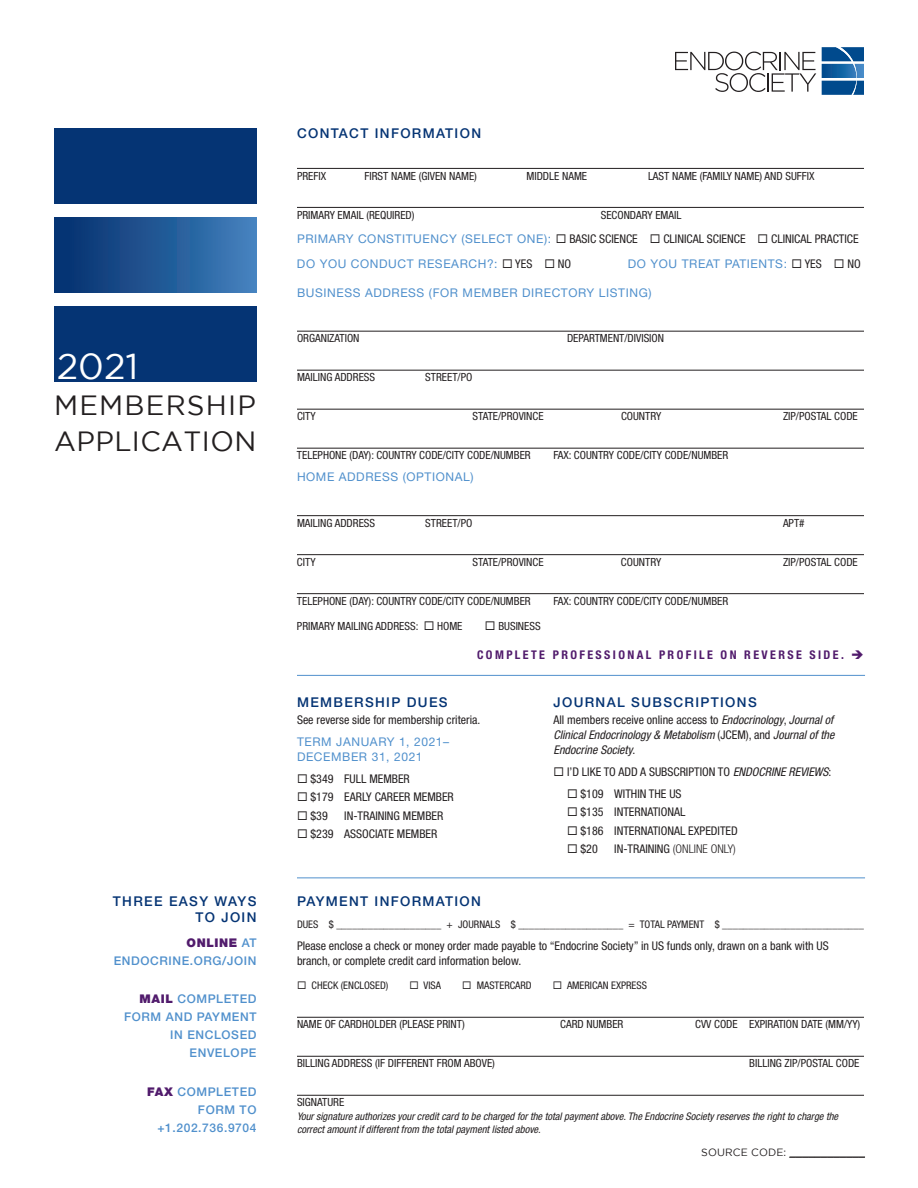
<style>
.page{position:relative;width:918px;height:1188px;background:#fff}
.page>*{position:absolute;margin:0;border:0;box-sizing:border-box;transform-origin:0 0}
.t1{font:36px "Gotham";color:#fff}
.t2{font:27.75px/36px "Gotham";letter-spacing:.015em;color:#231f20}
.t3{font:500 13.5px/16.5px "Helvetica Neue LT Std";letter-spacing:.1em;color:#053474;text-align:right}
.t4{font:condensed 12px/15px "Helvetica Neue LT Std";color:#231f20}
.t5{font:12px/24.8px "Helvetica Neue LT Std";letter-spacing:.05em;color:#5090cc}
.t6{font:italic condensed 12px/15px "Helvetica Neue LT Std";color:#231f20;text-align:justify}
.t7{font:500 12px/18px "Helvetica Neue LT Std";letter-spacing:.05em;color:#5090cc;text-align:right}
.t8{font:700 condensed 12px "Helvetica Neue LT Std";letter-spacing:.2em;color:#511b6c}
.t9{font:300 condensed 12px "Helvetica Neue LT Std";color:#231f20}
.t10{font:condensed 11.25px "Helvetica Neue LT Std";color:#231f20}
.t11{font:italic condensed 10.5px/13.5px "Helvetica Neue LT Std";color:#231f20}
.t12{font:condensed 10.5px "Helvetica Neue LT Std";color:#231f20}
.t13{font:10.5px "Gotham";letter-spacing:.015em;color:#231f20}
.s1{font-weight:900;color:#511b6c}
.s2{color:#231f20}
.s3{font-stretch:condensed;color:#231f20}
.s4{font-style:normal}
.s5{font-style:italic}
.s6{font-weight:400}
</style>
<div class="page">
<svg style="left:675px;top:52px;width:141px;height:40px"></svg>
<svg style="left:822px;top:47px;width:42px;height:48px;background:#2e6da5"></svg>
<hr style="left:789px;top:1157px;width:76px;height:1px;background:#231f20">
<hr style="left:297px;top:168px;width:567px;height:1px;background:#231f20">
<hr style="left:297px;top:207px;width:567px;height:1px;background:#231f20">
<hr style="left:297px;top:331px;width:567px;height:1px;background:#231f20">
<hr style="left:297px;top:370px;width:567px;height:1px;background:#231f20">
<hr style="left:297px;top:409px;width:567px;height:1px;background:#231f20">
<hr style="left:297px;top:448px;width:567px;height:1px;background:#231f20">
<hr style="left:297px;top:515px;width:567px;height:1px;background:#231f20">
<hr style="left:297px;top:554px;width:567px;height:1px;background:#231f20">
<hr style="left:297px;top:593px;width:567px;height:1px;background:#231f20">
<hr style="left:297px;top:1017px;width:567px;height:1px;background:#231f20">
<hr style="left:297px;top:1056px;width:567px;height:1px;background:#231f20">
<hr style="left:297px;top:1095px;width:567px;height:1px;background:#231f20">
<div style="left:54px;top:128px;width:202px;height:76px;background:#053474"></div>
<div style="left:54px;top:217px;width:202px;height:76px;background:linear-gradient(to right,#022e6d,#4280bc)"></div>
<div style="left:54px;top:307px;width:202px;height:75px;background:#053474"></div>
<hr style="left:297px;top:675px;width:568px;height:1px;background:#5090cc">
<hr style="left:297px;top:878px;width:568px;height:1px;background:#5090cc">
<h1 class="t1" style="left:57px;top:346px;width:83px">2021</h1>
<h2 class="t2" style="left:54px;top:387px;width:204px">MEMBERSHIP<br>APPLICATION</h2>
<p class="t3" style="left:113px;top:893px;width:145px">THREE EASY WAYS<br>TO JOIN</p>
<p class="t7" style="left:114px;top:934px;width:144px"><span class="s1">ONLINE</span> AT<br>ENDOCRINE.ORG/JOIN</p>
<p class="t7" style="left:124px;top:990px;width:134px"><span class="s1">MAIL</span> COMPLETED<br>FORM AND PAYMENT<br>IN ENCLOSED<br>ENVELOPE</p>
<p class="t7" style="left:147px;top:1082px;width:111px"><span class="s1">FAX</span> COMPLETED<br>FORM TO +1.202.736.9704</p>
<p class="t3" style="left:297px;top:125px;width:186px">CONTACT INFORMATION</p>
<p class="t10" style="left:297px;top:169px;width:31px">PREFIX</p>
<p class="t10" style="left:364px;top:169px;width:114px">FIRST NAME (GIVEN NAME)</p>
<p class="t10" style="left:526px;top:169px;width:62px">MIDDLE NAME</p>
<p class="t10" style="left:648px;top:169px;width:168px">LAST NAME (FAMILY NAME) AND SUFFIX</p>
<p class="t10" style="left:297px;top:208px;width:119px">PRIMARY EMAIL (REQUIRED)</p>
<p class="t10" style="left:601px;top:208px;width:82px">SECONDARY EMAIL</p>
<p class="t5" style="left:297px;top:227px;width:563px">PRIMARY CONSTITUENCY (SELECT ONE): <span class="s2">◻</span> <span class="s3">BASIC SCIENCE</span> <span class="s2">◻</span> <span class="s3">CLINICAL SCIENCE</span> <span class="s2">◻</span> <span class="s3">CLINICAL PRACTICE<br></span>DO YOU CONDUCT RESEARCH?: <span class="s2">◻</span> <span class="s3">YES</span> <span class="s2">◻</span> <span class="s3">NO</span></p>
<p class="t5" style="left:628px;top:251px;width:234px">DO YOU TREAT PATIENTS: <span class="s2">◻</span> <span class="s3">YES</span> <span class="s2">◻</span> <span class="s3">NO</span></p>
<p class="t5" style="left:297px;top:280px;width:356px">BUSINESS ADDRESS (FOR MEMBER DIRECTORY LISTING)</p>
<p class="t10" style="left:297px;top:332px;width:64px">ORGANIZATION</p>
<p class="t10" style="left:567px;top:332px;width:99px">DEPARTMENT/DIVISION</p>
<p class="t10" style="left:297px;top:371px;width:80px">MAILING ADDRESS</p>
<p class="t10" style="left:425px;top:371px;width:49px">STREET/PO</p>
<p class="t10" style="left:297px;top:410px;width:20px">CITY</p>
<p class="t10" style="left:472px;top:410px;width:73px">STATE/PROVINCE</p>
<p class="t10" style="left:621px;top:410px;width:42px">COUNTRY</p>
<p class="t10" style="left:783px;top:410px;width:76px">ZIP/POSTAL CODE</p>
<p class="t10" style="left:297px;top:449px;width:235px">TELEPHONE (DAY): COUNTRY CODE/CITY CODE/NUMBER</p>
<p class="t10" style="left:553px;top:449px;width:176px">FAX: COUNTRY CODE/CITY CODE/NUMBER</p>
<p class="t5" style="left:297px;top:464px;width:178px">HOME ADDRESS (OPTIONAL)</p>
<p class="t10" style="left:297px;top:516px;width:80px">MAILING ADDRESS</p>
<p class="t10" style="left:425px;top:516px;width:49px">STREET/PO</p>
<p class="t10" style="left:783px;top:516px;width:23px">APT#</p>
<p class="t10" style="left:297px;top:555px;width:20px">CITY</p>
<p class="t10" style="left:472px;top:555px;width:73px">STATE/PROVINCE</p>
<p class="t10" style="left:621px;top:555px;width:42px">COUNTRY</p>
<p class="t10" style="left:783px;top:555px;width:76px">ZIP/POSTAL CODE</p>
<p class="t10" style="left:297px;top:594px;width:235px">TELEPHONE (DAY): COUNTRY CODE/CITY CODE/NUMBER</p>
<p class="t10" style="left:553px;top:594px;width:176px">FAX: COUNTRY CODE/CITY CODE/NUMBER</p>
<p class="t10" style="left:297px;top:620px;width:167px">PRIMARY MAILING ADDRESS: ◻ HOME</p>
<p class="t10" style="left:485px;top:620px;width:57px">◻ BUSINESS</p>
<p class="t8" style="left:477px;top:647px;width:388px">COMPLETE PROFESSIONAL PROFILE ON REVERSE SIDE. ➔</p>
<p class="t3" style="left:297px;top:694px;width:152px">MEMBERSHIP DUES</p>
<p class="t4" style="left:297px;top:713px;width:185px">See reverse side for membership criteria.</p>
<p class="t5" style="left:297px;top:734px;width:154px;line-height:15px">TERM JANUARY 1, 2021–<br>DECEMBER 31, 2021</p>
<p class="t4" style="left:297px;top:771px;width:114px">◻ $349 FULL MEMBER</p>
<p class="t4" style="left:297px;top:790px;width:158px">◻ $179 EARLY CAREER MEMBER</p>
<p class="t4" style="left:297px;top:808px;width:32px">◻ $39</p>
<p class="t4" style="left:344px;top:808px;width:101px">IN-TRAINING MEMBER</p>
<p class="t4" style="left:297px;top:827px;width:142px">◻ $239 ASSOCIATE MEMBER</p>
<p class="t3" style="left:554px;top:694px;width:205px">JOURNAL SUBSCRIPTIONS</p>
<p class="t6" style="left:554px;top:713px;width:282px"><span class="s4">All members receive online access to</span> Endocrinology<span class="s4">,</span> Journal of Clinical Endocrinology &amp; Metabolism <span class="s4">(JCEM), and</span> Journal of the Endocrine Society<span class="s4">.</span></p>
<p class="t4" style="left:554px;top:764px;width:280px">◻ I’D LIKE TO ADD A SUBSCRIPTION TO <span class="s5">ENDOCRINE REVIEWS</span>:</p>
<p class="t4" style="left:567px;top:786px;width:116px">◻ $109 WITHIN THE US</p>
<p class="t4" style="left:567px;top:805px;width:120px">◻ $135 INTERNATIONAL</p>
<p class="t4" style="left:567px;top:823px;width:172px">◻ $186 INTERNATIONAL EXPEDITED</p>
<p class="t4" style="left:567px;top:842px;width:32px">◻ $20</p>
<p class="t9" style="left:614px;top:842px;width:123px"><span class="s6">IN-TRAINING</span> (ONLINE ONLY)</p>
<p class="t3" style="left:297px;top:893px;width:185px">PAYMENT INFORMATION</p>
<p class="t12" style="left:297px;top:918px;width:569px">DUES $ ____________________ + JOURNALS $ ____________________ = TOTAL PAYMENT $ ___________________________</p>
<p class="t4" style="left:297px;top:938px;width:533px">Please enclose a check or money order made payable to “Endocrine Society” in US funds only, drawn on a bank with US branch, or complete credit card information below.</p>
<p class="t12" style="left:297px;top:980px;width:93px">◻ CHECK (ENCLOSED)</p>
<p class="t12" style="left:409px;top:980px;width:33px">◻ VISA</p>
<p class="t12" style="left:462px;top:980px;width:71px">◻ MASTERCARD</p>
<p class="t12" style="left:553px;top:980px;width:96px">◻ AMERICAN EXPRESS</p>
<p class="t10" style="left:297px;top:1018px;width:169px">NAME OF CARDHOLDER (PLEASE PRINT)</p>
<p class="t10" style="left:560px;top:1018px;width:65px">CARD NUMBER</p>
<p class="t10" style="left:695px;top:1018px;width:167px">CVV CODE EXPIRATION DATE (MM/YY)</p>
<p class="t10" style="left:297px;top:1057px;width:199px">BILLING ADDRESS (IF DIFFERENT FROM ABOVE)</p>
<p class="t10" style="left:749px;top:1057px;width:112px">BILLING ZIP/POSTAL CODE</p>
<p class="t10" style="left:297px;top:1096px;width:49px">SIGNATURE</p>
<p class="t11" style="left:297px;top:1110px;width:543px">Your signature authorizes your credit card to be charged for the total payment above. The Endocrine Society reserves the right to charge the correct amount if different from the total payment listed above.</p>
<p class="t13" style="left:701px;top:1146px;width:165px">SOURCE CODE: ____________</p>
</div>
